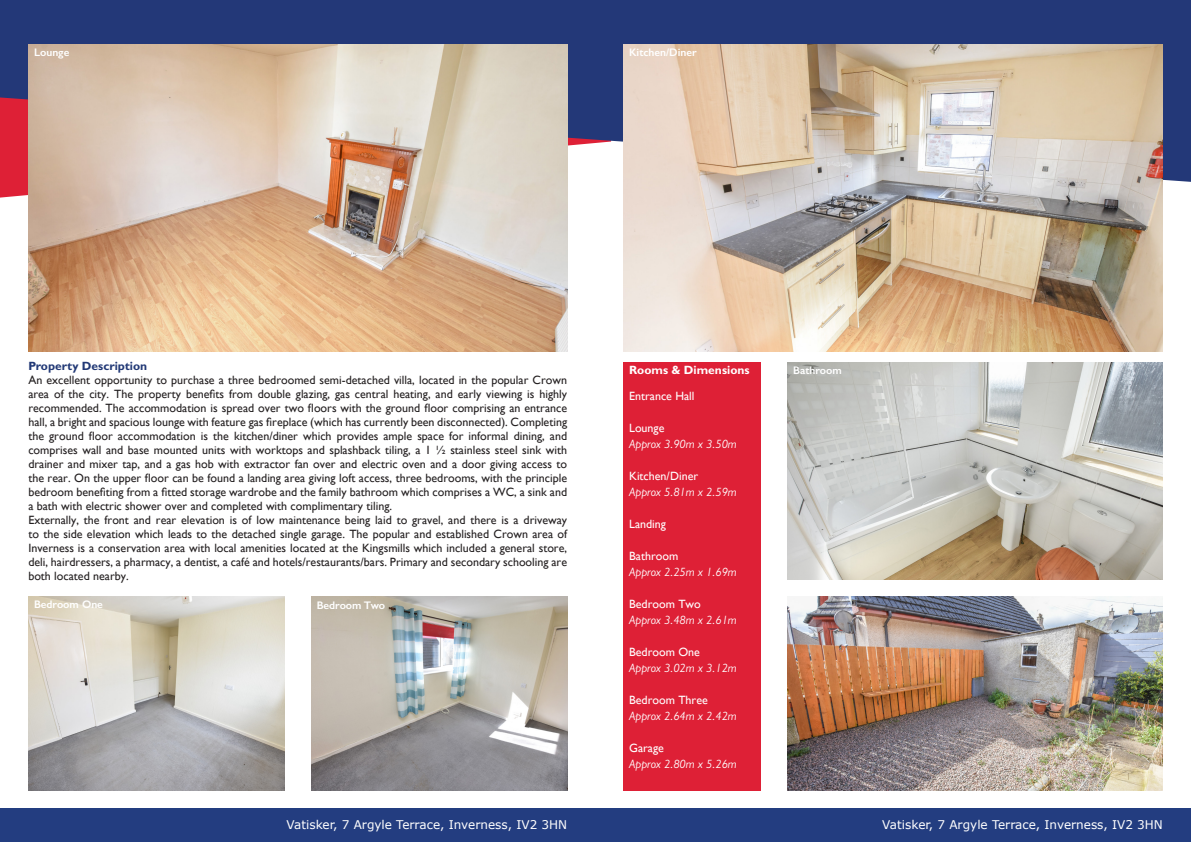
<style>
.page{position:relative;width:1191px;height:842px;background:#fff}
.page>*{position:absolute;margin:0;border:0;box-sizing:border-box;transform-origin:0 0}
.t1{font:12px/14px "Gill Sans";color:#231f20;text-align:justify}
.t2{font:italic 12px "Gill Sans";color:#fff}
.t3{font:12px "Gill Sans";color:#fff}
.t4{font:12px "Verdana";color:#fff}
.t5{font:700 12px "Gill Sans";color:#223976}
.t6{font:700 12px "Gill Sans";color:#fff}
.t7{font:600 11px "Gill Sans";color:#fff}
</style>
<div class="page">
<div style="left:623px;top:363px;width:138px;height:428px;background:#de2036"></div>
<svg style="left:0;top:0;width:1191px;height:182px;background:#313d79"></svg>
<div style="left:0;top:808px;width:1191px;height:34px;background:#233d80"></div>
<img style="left:28px;top:44px;width:539px;height:307px">
<img style="left:623px;top:44px;width:539px;height:307px">
<img style="left:311px;top:597px;width:256px;height:194px">
<img style="left:788px;top:597px;width:374px;height:194px">
<img style="left:788px;top:363px;width:374px;height:217px">
<img style="left:28px;top:597px;width:256px;height:194px">
<p class="t7" style="left:34px;top:45px;width:37px">Lounge</p>
<p class="t7" style="left:629px;top:46px;width:69px">Kitchen/Diner</p>
<p class="t5" style="left:28px;top:359px;width:120px">Property Description</p>
<p class="t1" style="left:28px;top:373px;width:540px">An excellent opportunity to purchase a three bedroomed semi-detached villa, located in the popular Crown area of the city. The property benefits from double glazing, gas central heating, and early viewing is highly recommended. The accommodation is spread over two floors with the ground floor comprising an entrance hall, a bright and spacious lounge with feature gas fireplace (which has currently been disconnected). Completing the ground floor accommodation is the kitchen/diner which provides ample space for informal dining, and comprises wall and base mounted units with worktops and splashback tiling, a 1 ½ stainless steel sink with drainer and mixer tap, and a gas hob with extractor fan over and electric oven and a door giving access to the rear. On the upper floor can be found a landing area giving loft access, three bedrooms, with the principle bedroom benefiting from a fitted storage wardrobe and the family bathroom which comprises a WC, a sink and a bath with electric shower over and completed with complimentary tiling.</p>
<p class="t1" style="left:28px;top:513px;width:540px">Externally, the front and rear elevation is of low maintenance being laid to gravel, and there is a driveway to the side elevation which leads to the detached single garage. The popular and established Crown area of Inverness is a conservation area with local amenities located at the Kingsmills which included a general store, deli, hairdressers, a pharmacy, a dentist, a café and hotels/restaurants/bars. Primary and secondary schooling are both located nearby.</p>
<p class="t7" style="left:34px;top:598px;width:70px">Bedroom One</p>
<p class="t7" style="left:317px;top:599px;width:70px">Bedroom Two</p>
<p class="t4" style="left:286px;top:816px;width:282px">Vatisker, 7 Argyle Terrace, Inverness, IV2 3HN</p>
<p class="t6" style="left:629px;top:362px;width:122px">Rooms &amp; Dimensions</p>
<p class="t3" style="left:629px;top:389px;width:67px">Entrance Hall</p>
<p class="t3" style="left:629px;top:421px;width:37px">Lounge</p>
<p class="t2" style="left:629px;top:437px;width:109px">Approx 3.90m x 3.50m</p>
<p class="t3" style="left:629px;top:469px;width:70px">Kitchen/Diner</p>
<p class="t2" style="left:629px;top:485px;width:109px">Approx 5.81m x 2.59m</p>
<p class="t3" style="left:629px;top:517px;width:38px">Landing</p>
<p class="t3" style="left:629px;top:549px;width:51px">Bathroom</p>
<p class="t2" style="left:629px;top:565px;width:109px">Approx 2.25m x 1.69m</p>
<p class="t3" style="left:629px;top:597px;width:73px">Bedroom Two</p>
<p class="t2" style="left:629px;top:613px;width:109px">Approx 3.48m x 2.61m</p>
<p class="t3" style="left:629px;top:645px;width:72px">Bedroom One</p>
<p class="t2" style="left:629px;top:661px;width:109px">Approx 3.02m x 3.12m</p>
<p class="t3" style="left:629px;top:693px;width:80px">Bedroom Three</p>
<p class="t2" style="left:629px;top:709px;width:109px">Approx 2.64m x 2.42m</p>
<p class="t3" style="left:629px;top:741px;width:36px">Garage</p>
<p class="t2" style="left:629px;top:757px;width:109px">Approx 2.80m x 5.26m</p>
<p class="t7" style="left:793px;top:363px;width:50px">Bathroom</p>
<p class="t4" style="left:882px;top:816px;width:282px">Vatisker, 7 Argyle Terrace, Inverness, IV2 3HN</p>
</div>
